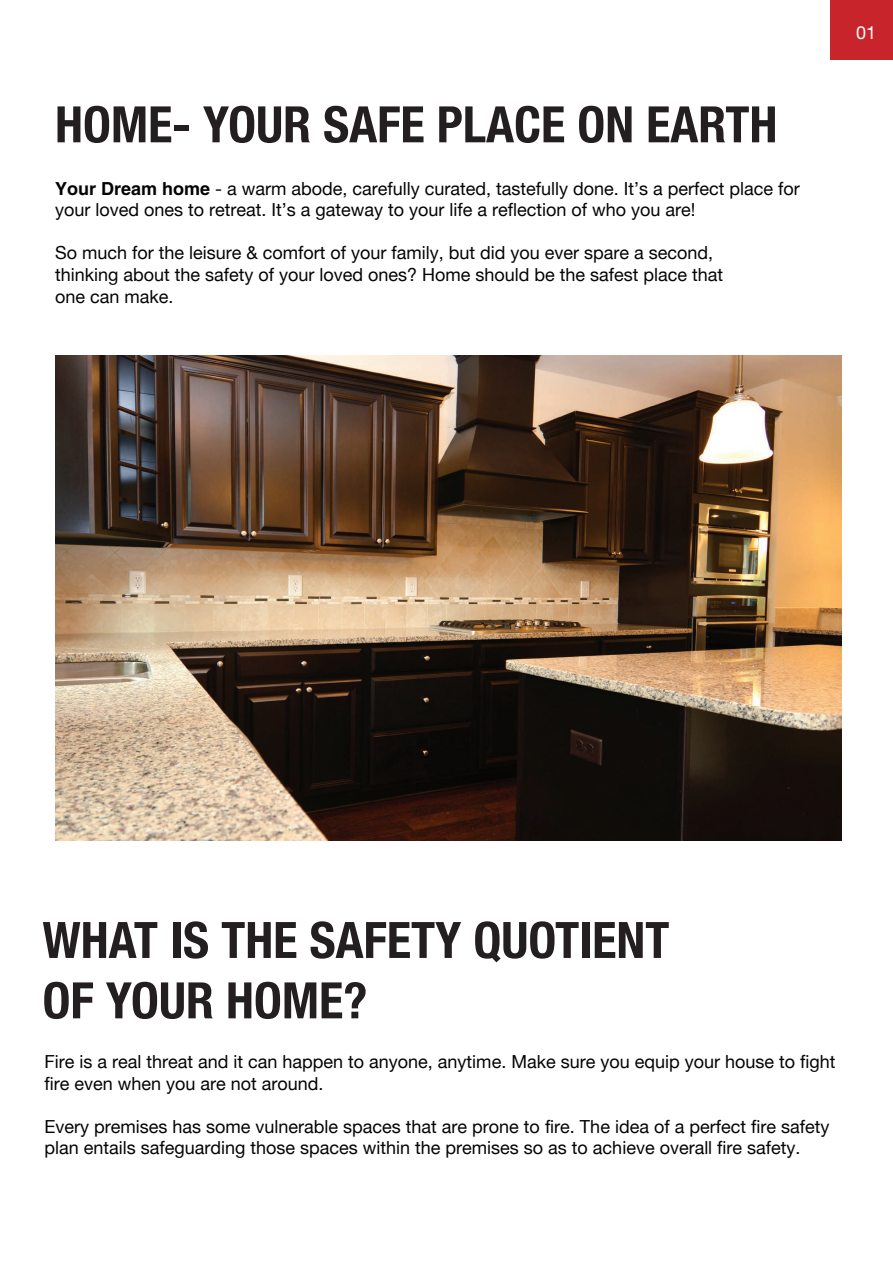
<style>
.page{position:relative;width:893px;height:1263px;background:#fff}
.page>*{position:absolute;margin:0;border:0;box-sizing:border-box;transform-origin:0 0}
.t1{font:700 condensed 50.25px/60.4px "Helvetica Neue LT Std";color:#231f20}
.t2{font:18px/21.6px "Helvetica Neue";color:#040503}
.t3{font:18px "Helvetica Neue LT Std";color:#fff}
.s1{font-family:"Helvetica LT Std";font-weight:700}
</style>
<div class="page">
<img style="left:55px;top:355px;width:787px;height:486px">
<div style="left:831px;top:0;width:62px;height:60px;background:#c8242b"></div>
<h1 class="t1" style="left:55px;top:94px;width:724px">HOME- YOUR SAFE PLACE ON EARTH</h1>
<p class="t2" style="left:55px;top:177px;width:746px"><span class="s1">Your Dream home</span> - a warm abode, carefully curated, tastefully done. It’s a perfect place for your loved ones to retreat. It’s a gateway to your life a reflection of who you are!</p>
<p class="t2" style="left:55px;top:242px;width:670px">So much for the leisure &amp; comfort of your family, but did you ever spare a second, thinking about the safety of your loved ones? Home should be the safest place that one can make.</p>
<p class="t3" style="left:856px;top:22px;width:22px">01</p>
<h1 class="t1" style="left:42px;top:909px;width:628px">WHAT IS THE SAFETY QUOTIENT<br>OF YOUR HOME?</h1>
<p class="t2" style="left:45px;top:1051px;width:792px">Fire is a real threat and it can happen to anyone, anytime. Make sure you equip your house to fight fire even when you are not around.</p>
<p class="t2" style="left:45px;top:1115px;width:786px">Every premises has some vulnerable spaces that are prone to fire. The idea of a perfect fire safety plan entails safeguarding those spaces within the premises so as to achieve overall fire safety.</p>
</div>
